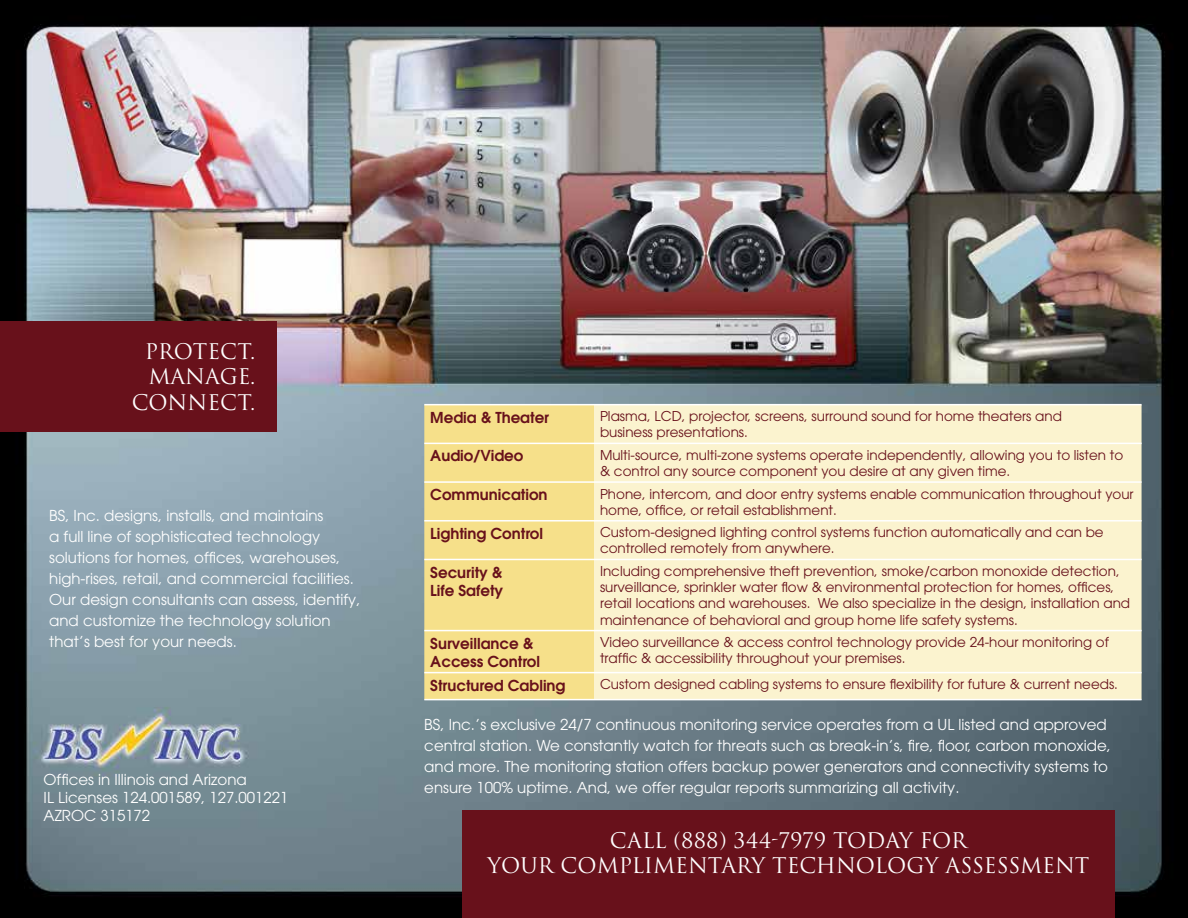
<style>
.page{position:relative;width:1188px;height:918px;background:#fff}
.page>*{position:absolute;margin:0;border:0;box-sizing:border-box;transform-origin:0 0}
.t1{font:21px/25.2px "Trajan Pro 3";color:#fff;text-align:right}
.t2{font:15px/21px "Avant Garde";color:#fff}
.t3{font:600 15px/18px "Avant Garde";color:#68111b}
.t4{font:13.5px/16.2px "Avant Garde";color:#68111b}
</style>
<div class="page">
<img style="left:0;top:0;width:1188px;height:918px">
<div style="left:462px;top:810px;width:653px;height:108px;background:#68111b"></div>
<div style="left:0;top:321px;width:277px;height:111px;background:#68111b"></div>
<div style="left:424px;top:405px;width:170px;height:294px;background:#f6e08a"></div>
<div style="left:594px;top:405px;width:548px;height:294px;background:#fbf3cf"></div>
<hr style="left:424px;top:404px;width:170px;height:1px;background:#fff">
<hr style="left:594px;top:404px;width:548px;height:1px;background:#fff">
<hr style="left:424px;top:443px;width:170px;height:1px;background:#fff">
<hr style="left:594px;top:443px;width:548px;height:1px;background:#fff">
<hr style="left:424px;top:481px;width:170px;height:2px;background:#fff">
<hr style="left:594px;top:481px;width:548px;height:2px;background:#fff">
<hr style="left:424px;top:520px;width:170px;height:2px;background:#fff">
<hr style="left:594px;top:520px;width:548px;height:2px;background:#fff">
<hr style="left:424px;top:559px;width:170px;height:1px;background:#fff">
<hr style="left:594px;top:559px;width:548px;height:1px;background:#fff">
<hr style="left:424px;top:630px;width:170px;height:1px;background:#fff">
<hr style="left:594px;top:630px;width:548px;height:1px;background:#fff">
<hr style="left:424px;top:672px;width:170px;height:1px;background:#fff">
<hr style="left:594px;top:672px;width:548px;height:1px;background:#fff">
<hr style="left:424px;top:699px;width:170px;height:1px;background:#fff">
<hr style="left:594px;top:699px;width:548px;height:1px;background:#fff">
<h1 class="t1" style="left:132px;top:340px;width:125px">PROTECT.<br>MANAGE.<br>CONNECT.</h1>
<p class="t2" style="left:49px;top:505px;width:313px">BS, Inc. designs, installs, and maintains<br>a full line of sophisticated technology solutions for homes, offices, warehouses, high-rises, retail, and commercial facilities.<br>Our design consultants can assess, identify, and customize the technology solution that’s best for your needs.</p>
<p class="t2" style="left:44px;top:771px;width:246px;line-height:18px">Offices in Illinois and Arizona<br>IL Licenses 124.001589, 127.001221<br>AZROC 315172</p>
<p class="t3" style="left:430px;top:408px;width:120px">Media &amp; Theater</p>
<p class="t4" style="left:600px;top:408px;width:463px">Plasma, LCD, projector, screens, surround sound for home theaters and business presentations.</p>
<p class="t3" style="left:430px;top:447px;width:95px">Audio/Video</p>
<p class="t4" style="left:600px;top:447px;width:525px">Multi-source, multi-zone systems operate independently, allowing you to listen to &amp; control any source component you desire at any given time.</p>
<p class="t3" style="left:430px;top:485px;width:119px">Communication</p>
<p class="t4" style="left:600px;top:486px;width:535px">Phone, intercom, and door entry systems enable communication throughout your home, office, or retail establishment.</p>
<p class="t3" style="left:430px;top:524px;width:114px">Lighting Control</p>
<p class="t4" style="left:600px;top:524px;width:505px">Custom-designed lighting control systems function automatically and can be controlled remotely from anywhere.</p>
<p class="t3" style="left:430px;top:563px;width:74px">Security &amp;<br>Life Safety</p>
<p class="t4" style="left:600px;top:563px;width:532px">Including comprehensive theft prevention, smoke/carbon monoxide detection, surveillance, sprinkler water flow &amp; environmental protection for homes, offices, retail locations and warehouses. We also specialize in the design, installation and maintenance of behavioral and group home life safety systems.</p>
<p class="t3" style="left:430px;top:634px;width:111px">Surveillance &amp;<br>Access Control</p>
<p class="t4" style="left:600px;top:634px;width:511px">Video surveillance &amp; access control technology provide 24-hour monitoring of traffic &amp; accessibility throughout your premises.</p>
<p class="t3" style="left:430px;top:676px;width:137px">Structured Cabling</p>
<p class="t4" style="left:600px;top:676px;width:520px">Custom designed cabling systems to ensure flexibility for future &amp; current needs.</p>
<p class="t2" style="left:424px;top:714px;width:688px">BS, Inc.’s exclusive 24/7 continuous monitoring service operates from a UL listed and approved central station. We constantly watch for threats such as break-in’s, fire, floor, carbon monoxide, and more. The monitoring station offers backup power generators and connectivity systems to ensure 100% uptime. And, we offer regular reports summarizing all activity.</p>
<h1 class="t1" style="left:487px;top:828px;width:604px;text-align:center">CALL (888) 344-7979 TODAY FOR<br>YOUR COMPLIMENTARY TECHNOLOGY ASSESSMENT</h1>
</div>
